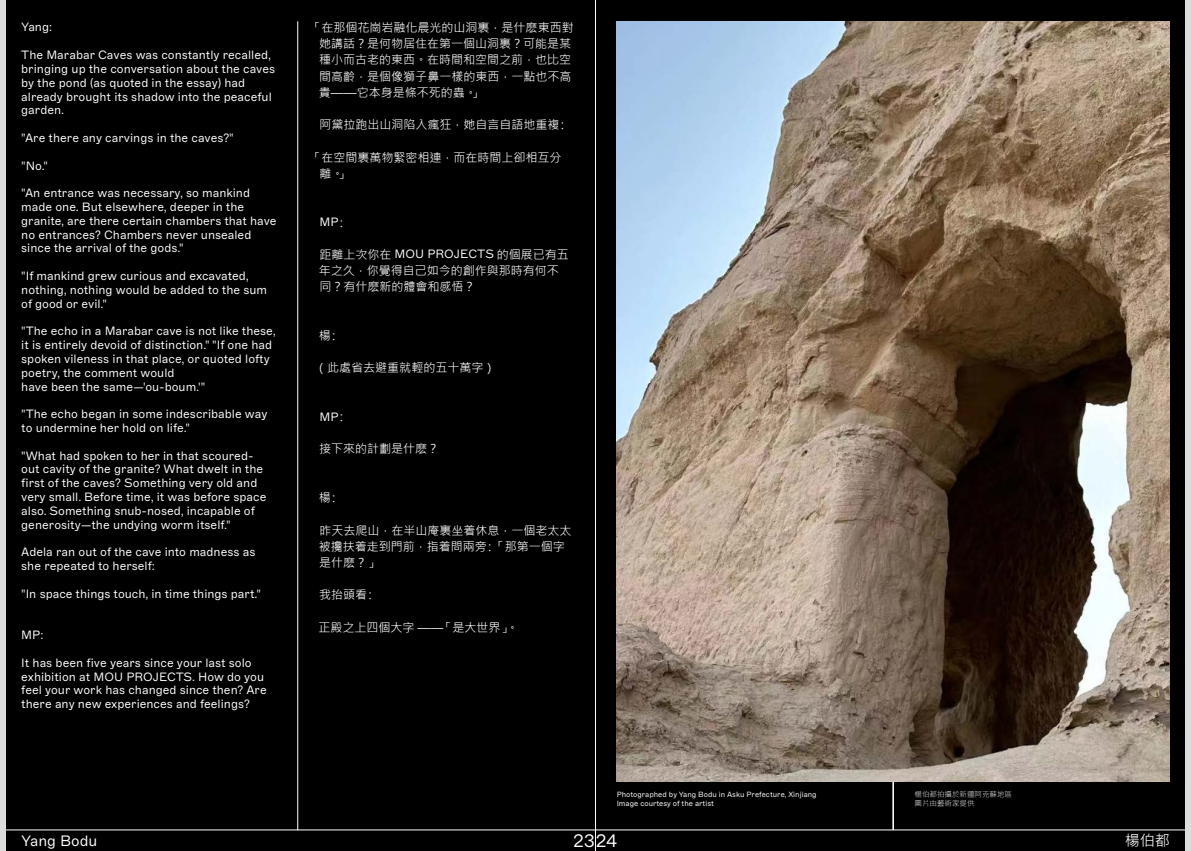
<style>
.page{position:relative;width:1191px;height:851px;background:#fff}
.page>*{position:absolute;margin:0;border:0;box-sizing:border-box;transform-origin:0 0}
.t1{font:18px "ABC Marfa Variable";color:#fff}
.t2{font:15px "ABC Marfa Variable";color:#fff}
.t3{font:15px "Microsoft Jheng Hei";color:#fff}
.t4{font:12px/13.8px "ABC Marfa Variable";color:#fff}
.t5{font:12px/16.2px "Microsoft Jheng Hei";color:#fff}
.t6{font:7.5px/9px "ABC Marfa Variable";color:#fff}
.t7{font:300 7.5px/9px "Microsoft Jheng Hei";color:#fff}
.s1{font-family:"Microsoft Jheng Hei"}
.s2{font-family:"ABC Marfa Variable"}
</style>
<div class="page">
<div style="left:0;top:0;width:1191px;height:850px;background:#000"></div>
<hr style="left:0;top:829px;width:595px;height:1px;background:#fff">
<hr style="left:595px;top:829px;width:596px;height:1px;background:#fff">
<div style="left:1185px;top:0;width:6px;height:850px;background:#dcdddd"></div>
<div style="left:0;top:0;width:5px;height:850px;background:#dcdddd"></div>
<hr style="left:595px;top:0;width:1px;height:850px;background:#fff">
<hr style="left:893px;top:21px;width:1px;height:808px;background:#fff">
<hr style="left:297px;top:21px;width:1px;height:809px;background:#fff">
<img style="left:617px;top:21px;width:552px;height:760px">
<p class="t4" style="left:21px;top:21px;width:32px">Yang:</p>
<p class="t4" style="left:21px;top:48px;width:255px">The Marabar Caves was constantly recalled, bringing up the conversation about the caves by the pond (as quoted in the essay) had already brought its shadow into the peaceful garden.</p>
<p class="t4" style="left:21px;top:131px;width:214px">"Are there any carvings in the caves?"</p>
<p class="t4" style="left:21px;top:159px;width:28px">"No."</p>
<p class="t4" style="left:21px;top:186px;width:257px">"An entrance was necessary, so mankind made one. But elsewhere, deeper in the granite, are there certain chambers that have no entrances? Chambers never unsealed since the arrival of the gods."</p>
<p class="t4" style="left:21px;top:269px;width:247px">"If mankind grew curious and excavated, nothing, nothing would be added to the sum of good or evil."</p>
<p class="t4" style="left:21px;top:324px;width:256px">"The echo in a Marabar cave is not like these, it is entirely devoid of distinction." "If one had spoken vileness in that place, or quoted lofty poetry, the comment would<br>have been the same—'ou-boum.'"</p>
<p class="t4" style="left:21px;top:407px;width:248px">"The echo began in some indescribable way to undermine her hold on life."</p>
<p class="t4" style="left:21px;top:448px;width:247px">"What had spoken to her in that scoured&shy;out cavity of the granite? What dwelt in the first of the caves? Something very old and very small. Before time, it was before space also. Something snub-nosed, incapable of generosity—the undying worm itself."</p>
<p class="t4" style="left:21px;top:545px;width:236px">Adela ran out of the cave into madness as she repeated to herself:</p>
<p class="t4" style="left:21px;top:586px;width:241px">"In space things touch, in time things part."</p>
<p class="t4" style="left:21px;top:628px;width:24px">MP:</p>
<p class="t4" style="left:21px;top:655px;width:247px">It has been five years since your last solo exhibition at MOU PROJECTS. How do you feel your work has changed since then? Are there any new experiences and feelings?</p>
<p class="t5" style="left:319px;top:19px;width:256px;text-indent:-9px">「在那個花崗岩融化晨光的山洞裏，是什麽東西對她講話？是何物居住在第一個山洞裏？可能是某種小而古老的東西。在時間和空間之前，也比空間高齡，是個像獅子鼻一樣的東西，一點也不高貴——它本身是條不死的蟲。」</p>
<p class="t5" style="left:319px;top:116px;width:250px">阿黛拉跑出山洞陷入瘋狂，她自言自語地重複：</p>
<p class="t5" style="left:319px;top:149px;width:244px;text-indent:-10px">「在空間裏萬物緊密相連，而在時間上卻相互分離。」</p>
<p class="t4" style="left:319px;top:215px;width:30px">MP<span class="s1">：</span></p>
<p class="t5" style="left:319px;top:246px;width:252px">距離上次你在 <span class="s2">MOU PROJECTS</span> 的個展已有五年之久，你覺得自己如今的創作與那時有何不同？有什麽新的體會和感悟？</p>
<p class="t5" style="left:319px;top:327px;width:22px">楊：</p>
<p class="t5" style="left:315px;top:359px;width:181px">（此處省去避重就輕的五十萬字）</p>
<p class="t4" style="left:319px;top:409px;width:30px">MP<span class="s1">：</span></p>
<p class="t5" style="left:319px;top:440px;width:122px">接下來的計劃是什麽？</p>
<p class="t5" style="left:319px;top:489px;width:22px">楊：</p>
<p class="t5" style="left:319px;top:521px;width:254px">昨天去爬山，在半山庵裏坐着休息，一個老太太被攙扶着走到門前，指着問兩旁：「那第一個字是什麽？」</p>
<p class="t5" style="left:319px;top:586px;width:58px">我抬頭看：</p>
<p class="t5" style="left:318px;top:618px;width:201px">正殿之上四個大字 —— 「是大世界」。</p>
<p class="t6" style="left:617px;top:789px;width:201px">Photographed by Yang Bodu in Asku Prefecture, Xinjiang<br>Image courtesy of the artist</p>
<p class="t7" style="left:914px;top:789px;width:99px">楊伯都拍攝於新疆阿克蘇地區圖片由藝術家提供</p>
<p class="t2" style="left:21px;top:831px;width:78px">Yang Bodu</p>
<p class="t3" style="left:1124px;top:830px;width:46px">楊伯都</p>
<h1 class="t1" style="left:573px;top:829px;width:46px">2324</h1>
</div>
